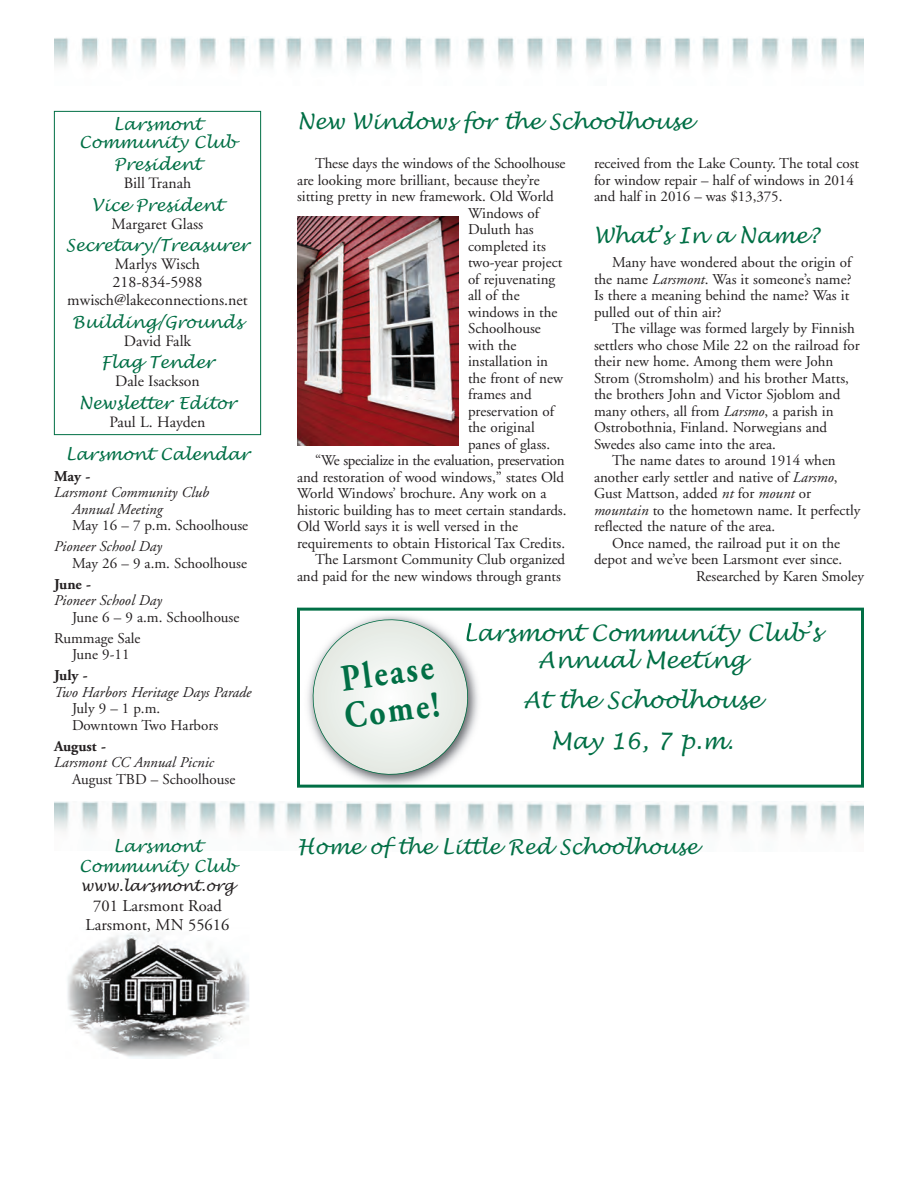
<style>
.page{position:relative;width:918px;height:1188px;background:#fff}
.page>*{position:absolute;margin:0;border:0;box-sizing:border-box;transform-origin:0 0}
.t1{font:700 37.5px/37.5px "Adobe Garamond";color:#016f45;scale:.85 1}
.t2{font:italic 22.5px/27px "Lucida Handwriting";color:#016f45;text-align:center}
.t3{font:italic 21px "Lucida Handwriting";color:#016f45}
.t4{font:italic 20.25px "Lucida Handwriting";color:#016f45}
.t5{font:italic 16.5px/19.5px "Lucida Handwriting";color:#016f45;text-align:center}
.t6{font:16.5px/19.5px "Adobe Garamond";color:#231f20;text-align:center}
.t7{font:15.9px/18px "Adobe Garamond";color:#231f20;text-align:center}
.t8{font:15.75px "Adobe Garamond";color:#231f20}
.t9{font:15px/16.5px "Adobe Garamond";color:#231f20}
.t10{font:italic 15px/16.5px "Adobe Garamond";color:#231f20}
.t11{font:15px "Adobe Garamond";letter-spacing:-.02em;color:#231f20}
.t12{font:700 15px "Adobe Garamond";color:#231f20}
.t13{font:italic 15px "Lucida Handwriting";color:#231f20}
.s1{font-style:italic}
</style>
<div class="page">
<img style="left:67px;top:932px;width:182px;height:127px">
<img style="left:54px;top:801px;width:810px;height:34px">
<img style="left:54px;top:37px;width:810px;height:31px">
<img style="left:297px;top:216px;width:162px;height:230px">
<img style="left:297px;top:607px;width:198px;height:177px">
<img style="left:473px;top:623px;width:5px;height:20px">
<svg style="left:308px;top:614px;width:165px;height:166px"></svg>
<div style="left:297px;top:608px;width:567px;height:180px;border:3px solid #016f45"></div>
<div style="left:54px;top:111px;width:207px;height:324px;border:1px solid #016f45"></div>
<p class="t5" style="left:79px;top:115px;width:158px;line-height:18px">Larsmont<br>Community Club</p>
<p class="t5" style="left:114px;top:155px;width:89px">President</p>
<p class="t8" style="left:124px;top:177px;width:69px">Bill Tranah</p>
<p class="t5" style="left:92px;top:195px;width:133px">Vice President</p>
<p class="t8" style="left:112px;top:217px;width:93px">Margaret Glass</p>
<p class="t5" style="left:66px;top:236px;width:185px">Secretary/Treasurer</p>
<p class="t7" style="left:67px;top:257px;width:182px">Marlys Wisch<br>218-834-5988 mwisch@lakeconnections.net</p>
<p class="t5" style="left:72px;top:312px;width:172px">Building/Grounds</p>
<p class="t8" style="left:124px;top:334px;width:69px">David Falk</p>
<p class="t5" style="left:101px;top:353px;width:115px">Flag Tender</p>
<p class="t8" style="left:115px;top:375px;width:86px">Dale Isackson</p>
<p class="t5" style="left:79px;top:393px;width:159px">Newsletter Editor</p>
<p class="t8" style="left:110px;top:415px;width:97px">Paul L. Hayden</p>
<p class="t5" style="left:65px;top:444px;width:185px">Larsmont Calendar</p>
<p class="t12" style="left:54px;top:470px;width:38px">May -</p>
<p class="t10" style="left:72px;top:486px;width:139px;text-indent:-18px">Larsmont Community Club<br>Annual Meeting</p>
<p class="t9" style="left:72px;top:518px;width:178px">May 16 – 7 p.m. Schoolhouse</p>
<p class="t10" style="left:54px;top:540px;width:109px">Pioneer School Day</p>
<p class="t9" style="left:72px;top:556px;width:176px">May 26 – 9 a.m. Schoolhouse</p>
<p class="t12" style="left:54px;top:578px;width:39px">June -</p>
<p class="t10" style="left:54px;top:594px;width:109px">Pioneer School Day</p>
<p class="t9" style="left:54px;top:608px;width:187px;line-height:21px;text-indent:18px">June 6 – 9 a.m. Schoolhouse<br>Rummage Sale</p>
<p class="t9" style="left:72px;top:647px;width:59px">June 9-11</p>
<p class="t12" style="left:54px;top:669px;width:35px">July -</p>
<p class="t10" style="left:54px;top:685px;width:199px">Two Harbors Heritage Days Parade</p>
<p class="t9" style="left:72px;top:701px;width:148px">July 9 – 1 p.m.<br>Downtown Two Harbors</p>
<p class="t12" style="left:54px;top:740px;width:54px">August -</p>
<p class="t10" style="left:54px;top:756px;width:161px">Larsmont CC Annual Picnic</p>
<p class="t9" style="left:72px;top:772px;width:165px">August TBD – Schoolhouse</p>
<p class="t5" style="left:79px;top:837px;width:158px">Larsmont<br>Community Club</p>
<p class="t13" style="left:81px;top:877px;width:155px">www.larsmont.org</p>
<p class="t6" style="left:86px;top:897px;width:145px">701 Larsmont Road<br>Larsmont, MN 55616</p>
<h3 class="t3" style="left:297px;top:109px;width:397px">New Windows for the Schoolhouse</h3>
<p class="t9" style="left:315px;top:156px;width:252px">These days the windows of the Schoolhouse</p>
<p class="t9" style="left:297px;top:173px;width:244px">are looking more brilliant, because they’re</p>
<p class="t9" style="left:297px;top:189px;width:258px">sitting pretty in new framework. Old World</p>
<p class="t9" style="left:468px;top:206px;width:73px">Windows of</p>
<p class="t9" style="left:468px;top:222px;width:67px">Duluth has</p>
<p class="t9" style="left:468px;top:239px;width:79px">completed its</p>
<p class="t9" style="left:468px;top:255px;width:96px">two-year project</p>
<p class="t9" style="left:468px;top:272px;width:89px">of rejuvenating</p>
<p class="t9" style="left:468px;top:288px;width:53px">all of the</p>
<p class="t9" style="left:468px;top:305px;width:91px">windows in the</p>
<p class="t9" style="left:468px;top:321px;width:74px">Schoolhouse</p>
<p class="t9" style="left:468px;top:338px;width:50px">with the</p>
<p class="t9" style="left:468px;top:354px;width:82px">installation in</p>
<p class="t9" style="left:468px;top:371px;width:97px">the front of new</p>
<p class="t9" style="left:468px;top:387px;width:65px">frames and</p>
<p class="t9" style="left:468px;top:404px;width:88px">preservation of</p>
<p class="t9" style="left:468px;top:420px;width:68px">the original</p>
<p class="t9" style="left:468px;top:437px;width:84px">panes of glass.</p>
<p class="t11" style="left:315px;top:454px;width:251px">“We specialize in the evaluation, preservation</p>
<p class="t9" style="left:297px;top:470px;width:269px">and restoration of wood windows,” states Old</p>
<p class="t9" style="left:297px;top:486px;width:251px">World Windows’ brochure. Any work on a</p>
<p class="t9" style="left:297px;top:503px;width:271px">historic building has to meet certain standards.</p>
<p class="t9" style="left:297px;top:519px;width:223px">Old World says it is well versed in the</p>
<p class="t9" style="left:297px;top:536px;width:270px">requirements to obtain Historical Tax Credits.</p>
<p class="t9" style="left:315px;top:552px;width:252px">The Larsmont Community Club organized</p>
<p class="t9" style="left:297px;top:569px;width:265px">and paid for the new windows through grants</p>
<p class="t9" style="left:594px;top:156px;width:267px">received from the Lake County. The total cost for window repair – half of windows in 2014 and half in 2016 – was $13,375.</p>
<h3 class="t3" style="left:594px;top:223px;width:227px">What’s In a Name?</h3>
<p class="t9" style="left:594px;top:255px;width:259px;text-indent:18px">Many have wondered about the origin of the name <span class="s1">Larsmont</span>. Was it someone’s name?<br>Is there a meaning behind the name? Was it pulled out of thin air?</p>
<p class="t9" style="left:612px;top:321px;width:244px">The village was formed largely by Finnish</p>
<p class="t9" style="left:594px;top:338px;width:267px">settlers who chose Mile 22 on the railroad for</p>
<p class="t9" style="left:594px;top:354px;width:241px">their new home. Among them were John</p>
<p class="t9" style="left:594px;top:371px;width:257px">Strom (Stromsholm) and his brother Matts,</p>
<p class="t9" style="left:594px;top:387px;width:248px">the brothers John and Victor Sjoblom and</p>
<p class="t9" style="left:594px;top:404px;width:241px">many others, all from <span class="s1">Larsmo</span>, a parish in</p>
<p class="t9" style="left:594px;top:420px;width:235px">Ostrobothnia, Finland. Norwegians and</p>
<p class="t9" style="left:594px;top:437px;width:183px">Swedes also came into the area.</p>
<p class="t9" style="left:612px;top:453px;width:225px">The name dates to around 1914 when</p>
<p class="t9" style="left:594px;top:470px;width:245px">another early settler and native of <span class="s1">Larsmo</span>,</p>
<p class="t9" style="left:594px;top:486px;width:219px">Gust Mattson, added <span class="s1">nt</span> for <span class="s1">mount</span> or</p>
<p class="t9" style="left:594px;top:503px;width:268px"><span class="s1">mountain</span> to the hometown name. It perfectly</p>
<p class="t9" style="left:594px;top:519px;width:183px">reflected the nature of the area.</p>
<p class="t9" style="left:612px;top:536px;width:230px">Once named, the railroad put it on the</p>
<p class="t9" style="left:594px;top:552px;width:250px">depot and we’ve been Larsmont ever since.</p>
<p class="t9" style="left:696px;top:569px;width:169px">Researched by Karen Smoley</p>
<h1 class="t1" style="left:338px;top:663px;width:114px;rotate:-7deg">Please<br>Come!</h1>
<h2 class="t2" style="left:463px;top:619px;width:359px">Larsmont Community Club’s<br>Annual Meeting</h2>
<h2 class="t2" style="left:523px;top:680px;width:239px;line-height:40.5px">At the Schoolhouse<br>May 16, 7 p.m.</h2>
<h3 class="t4" style="left:297px;top:835px;width:402px">Home of the Little Red Schoolhouse</h3>
</div>
